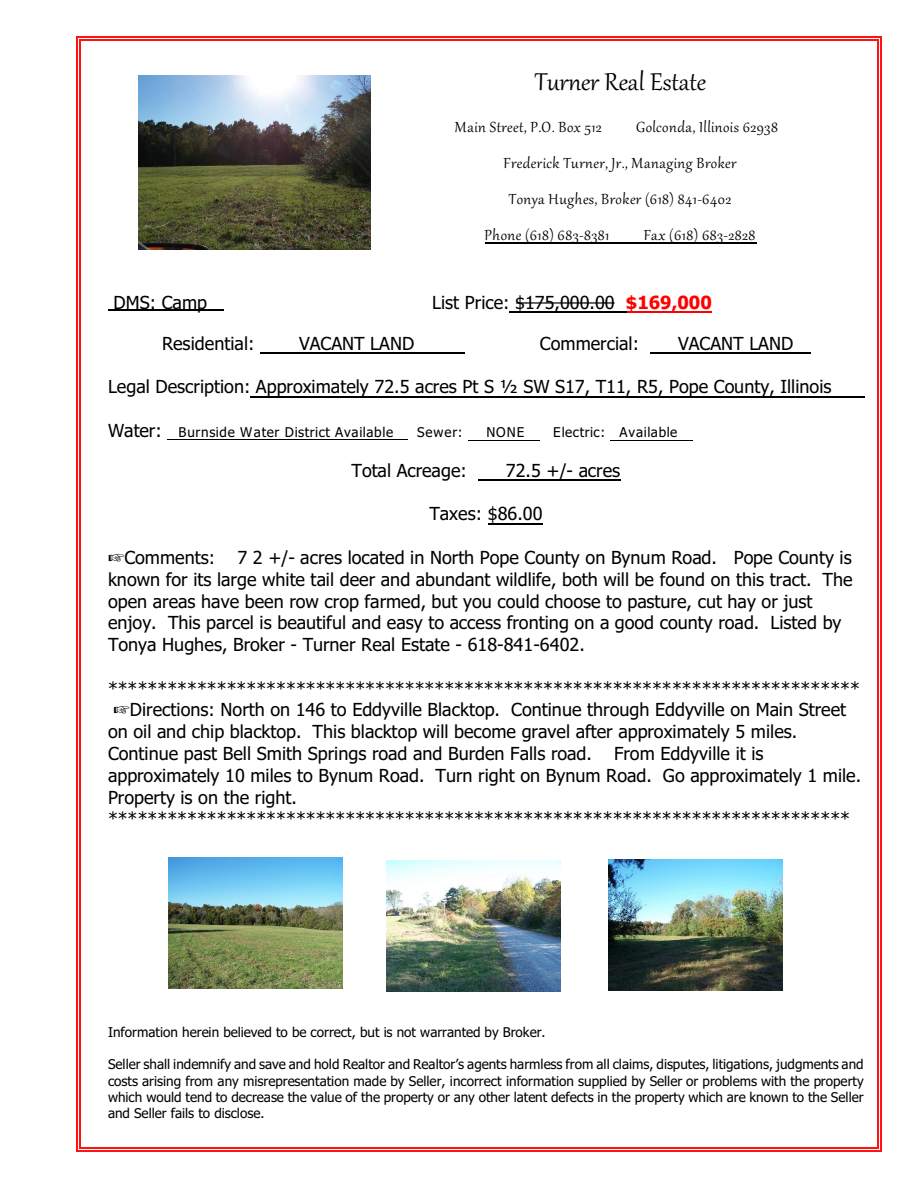
<style>
.page{position:relative;width:918px;height:1188px;background:#fff}
.page>*{position:absolute;margin:0;border:0;box-sizing:border-box;transform-origin:0 0}
.t1{font:30px "Gabriola";color:#000}
.t2{font:18px/21.8px "Tahoma";color:#000}
.t3{font:18px "Gabriola";letter-spacing:.03em;color:#000}
.t4{font:13.5px/16.2px "Tahoma";color:#000;text-align:justify}
.t5{font:13.5px "Tahoma";letter-spacing:.05em;color:#000}
.t6{font:13.5px "Tahoma";letter-spacing:.045em;color:#000}
.s1{font-weight:700;color:#f00}
.s2{font-size:18px}
</style>
<div class="page">
<hr style="left:80px;top:39px;width:1px;height:1110px;background:#ff1414">
<hr style="left:878px;top:39px;width:1px;height:1110px;background:#ff1414">
<hr style="left:80px;top:39px;width:799px;height:1px;background:#ff1414">
<hr style="left:80px;top:1148px;width:799px;height:1px;background:#ff1414">
<hr style="left:77px;top:36px;width:1px;height:1116px;background:#ff1414">
<hr style="left:881px;top:36px;width:1px;height:1116px;background:#ff1414">
<hr style="left:77px;top:36px;width:805px;height:1px;background:#ff1414">
<hr style="left:77px;top:1151px;width:805px;height:1px;background:#ff1414">
<hr style="left:485px;top:243px;width:272px;height:1px;background:#000">
<hr style="left:108px;top:309px;width:116px;height:1px;background:#000">
<hr style="left:260px;top:353px;width:205px;height:1px;background:#000">
<hr style="left:650px;top:353px;width:160px;height:1px;background:#000">
<hr style="left:250px;top:396px;width:615px;height:1px;background:#000">
<hr style="left:626px;top:311px;width:86px;height:2px;background:#f00">
<hr style="left:509px;top:311px;width:117px;height:1px;background:#000">
<hr style="left:167px;top:439px;width:241px;height:1px;background:#000">
<hr style="left:468px;top:440px;width:72px;height:1px;background:#000">
<hr style="left:611px;top:440px;width:82px;height:1px;background:#000">
<hr style="left:478px;top:480px;width:142px;height:1px;background:#000">
<hr style="left:488px;top:523px;width:55px;height:1px;background:#000">
<img style="left:138px;top:75px;width:233px;height:174px">
<img style="left:168px;top:857px;width:175px;height:131px">
<img style="left:387px;top:861px;width:174px;height:130px">
<img style="left:608px;top:860px;width:174px;height:130px">
<h1 class="t1" style="left:535px;top:69px;width:173px">Turner Real Estate</h1>
<p class="t3" style="left:455px;top:120px;width:148px">Main Street, P.O. Box 512</p>
<p class="t3" style="left:636px;top:120px;width:143px">Golconda, Illinois 62938</p>
<p class="t3" style="left:503px;top:156px;width:235px">Frederick Turner, Jr., Managing Broker</p>
<p class="t3" style="left:509px;top:192px;width:224px">Tonya Hughes, Broker (618) 841-6402</p>
<p class="t3" style="left:485px;top:228px;width:126px">Phone (618) 683-8381</p>
<p class="t3" style="left:644px;top:228px;width:113px">Fax (618) 683-2828</p>
<p class="t2" style="left:114px;top:293px;width:95px">DMS: Camp</p>
<p class="t2" style="left:432px;top:293px;width:281px">List Price: $175,000.00 <span class="s1">$169,000</span></p>
<p class="t2" style="left:162px;top:334px;width:94px">Residential:</p>
<p class="t2" style="left:299px;top:334px;width:117px">VACANT LAND</p>
<p class="t2" style="left:540px;top:334px;width:101px">Commercial:</p>
<p class="t2" style="left:678px;top:334px;width:117px">VACANT LAND</p>
<p class="t2" style="left:108px;top:378px;width:725px">Legal Description: Approximately 72.5 acres Pt S ½ SW S17, T11, R5, Pope County, Illinois</p>
<p class="t5" style="left:108px;top:427px;width:287px"><span class="s2">Water:</span> Burnside Water District Available</p>
<p class="t4" style="left:417px;top:425px;width:47px">Sewer:</p>
<p class="t4" style="left:486px;top:425px;width:39px">NONE</p>
<p class="t6" style="left:553px;top:427px;width:126px">Electric: Available</p>
<p class="t2" style="left:352px;top:461px;width:117px">Total Acreage:</p>
<p class="t2" style="left:506px;top:461px;width:116px">72.5 +/- acres</p>
<p class="t2" style="left:429px;top:504px;width:115px">Taxes: $86.00</p>
<p class="t2" style="left:108px;top:548px;width:746px;text-indent:16px">Comments: 7 2 +/- acres located in North Pope County on Bynum Road. Pope County is known for its large white tail deer and abundant wildlife, both will be found on this tract. The open areas have been row crop farmed, but you could choose to pasture, cut hay or just enjoy. This parcel is beautiful and easy to access fronting on a good county road. Listed by Tonya Hughes, Broker - Turner Real Estate - 618-841-6402.</p>
<p class="t2" style="left:108px;top:679px;width:754px">****************************************************************************</p>
<p class="t2" style="left:130px;top:701px;width:718px">Directions: North on 146 to Eddyville Blacktop. Continue through Eddyville on Main Street</p>
<p class="t2" style="left:108px;top:722px;width:691px">on oil and chip blacktop. This blacktop will become gravel after approximately 5 miles.</p>
<p class="t2" style="left:108px;top:744px;width:657px">Continue past Bell Smith Springs road and Burden Falls road. From Eddyville it is</p>
<p class="t2" style="left:108px;top:766px;width:755px">approximately 10 miles to Bynum Road. Turn right on Bynum Road. Go approximately 1 mile.</p>
<p class="t2" style="left:108px;top:788px;width:190px">Property is on the right.</p>
<p class="t2" style="left:108px;top:809px;width:744px">***************************************************************************</p>
<p class="t2" style="left:516px;top:282px;width:100px">__________</p>
<p class="t4" style="left:108px;top:1025px;width:439px">Information herein believed to be correct, but is not warranted by Broker.</p>
<p class="t4" style="left:108px;top:1058px;width:757px">Seller shall indemnify and save and hold Realtor and Realtor’s agents harmless from all claims, disputes, litigations, judgments and costs arising from any misrepresentation made by Seller, incorrect information supplied by Seller or problems with the property which would tend to decrease the value of the property or any other latent defects in the property which are known to the Seller and Seller fails to disclose.</p>
</div>
